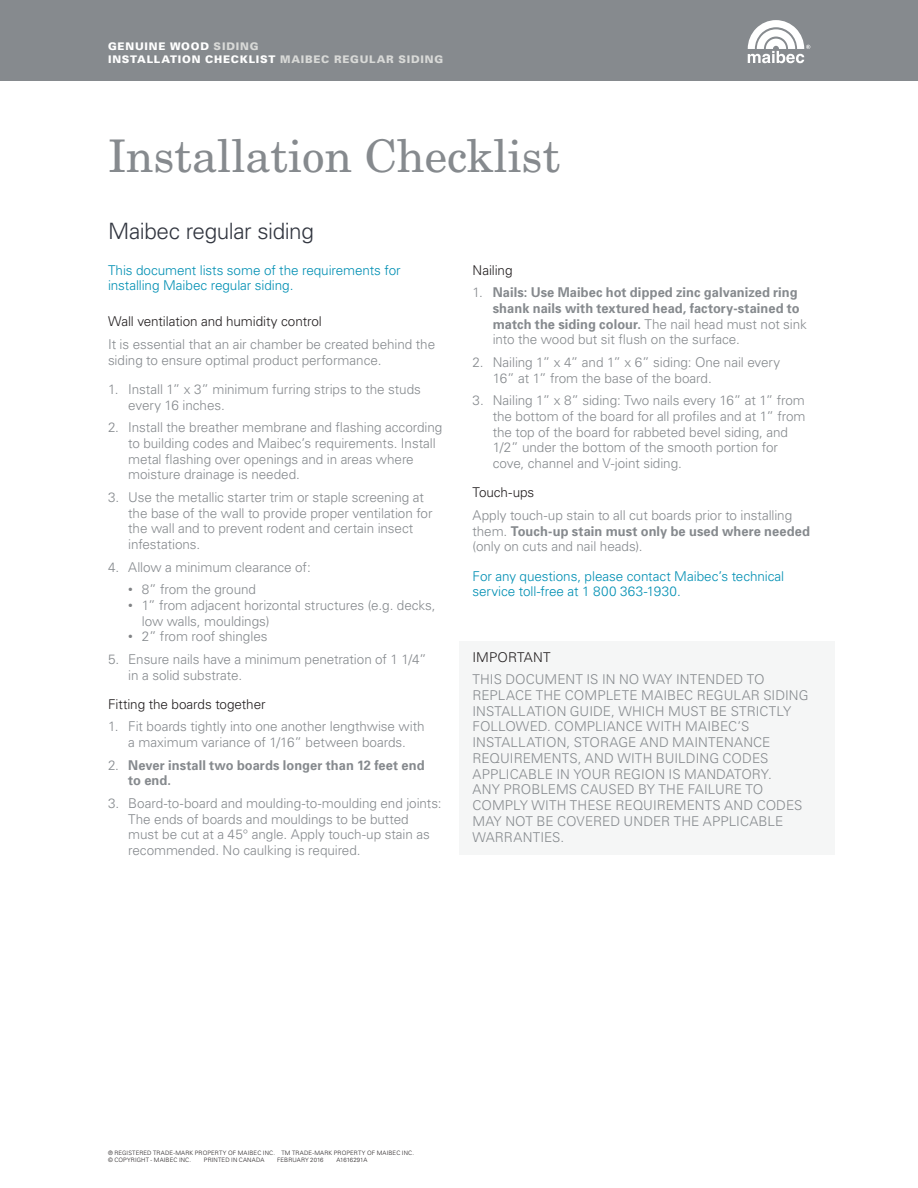
<style>
.page{position:relative;width:918px;height:1188px;background:#fff}
.page>*{position:absolute;margin:0;border:0;box-sizing:border-box;transform-origin:0 0}
.GrandTitre-Gris{font:45px "New Century Schlbk";color:#868a8e}
.Titre{font:300 22.5px "Univers";letter-spacing:-.02em;color:#323640}
.Texte_indenté{font:300 13.5px/15.8px "Univers";letter-spacing:-.005em;color:#868a8e}
.Texte{font:300 13.5px/15.8px "Univers";color:#868a8e}
.Texte_indenté-2{font:700 13.5px/15.8px "Univers";letter-spacing:.005em;color:#868a8e;scale:.95 1}
.Texte-2{font:300 13.5px/15.8px "Univers";letter-spacing:-.005em;color:#008fb3}
.SS-Titre{font:300 13.5px "Univers";letter-spacing:-.005em;color:#231f20}
.SousTitre{font:900 10.5px/13.5px "Univers";letter-spacing:.075em;color:#fff}
.Note{font:300 6px/6.8px "Univers";letter-spacing:.02em;color:#231f20}
.Note-2{font:300 6px "Univers";letter-spacing:-.01em;color:#231f20}
.s1{color:#d8d9d7}
.s2{font-weight:400;color:#808285}
.s3{font-weight:300}
.s4{font-weight:700}
</style>
<div class="page">
<div style="left:459px;top:641px;width:376px;height:214px;background:#f5f6f6"></div>
<div style="left:0;top:0;width:918px;height:81px;background:#868a8e"></div>
<svg style="left:748px;top:20px;width:62px;height:43px"></svg>
<p class="SousTitre" style="left:108px;top:39px;width:337px">GENUINE WOOD <span class="s1">SIDING<br></span>INSTALLATION CHECKLIST <span class="s1">MAIBEC REGULAR SIDING</span></p>
<p class="GrandTitre-Gris" style="left:108px;top:128px;width:454px">Installation Checklist</p>
<p class="Titre" style="left:108px;top:217px;width:207px">Maibec regular siding</p>
<p class="Texte-2" style="left:108px;top:262px;width:294px">This document lists some of the requirements for installing Maibec regular siding.</p>
<p class="SS-Titre" style="left:108px;top:313px;width:215px">Wall ventilation and humidity control</p>
<p class="Texte" style="left:108px;top:336px;width:329px">It is essential that an air chamber be created behind the siding to ensure optimal product performance.</p>
<p class="Texte_indenté" style="left:128px;top:381px;width:294px;text-indent:-20px">1. Install 1” x 3” minimum furring strips to the studs every 16 inches.</p>
<p class="Texte_indenté" style="left:128px;top:419px;width:316px;text-indent:-20px">2. Install the breather membrane and flashing according to building codes and Maibec’s requirements. Install metal flashing over openings and in areas where moisture drainage is needed.</p>
<p class="Texte_indenté" style="left:128px;top:489px;width:306px;text-indent:-20px">3. Use the metallic starter trim or staple screening at the base of the wall to provide proper ventilation for the wall and to prevent rodent and certain insect infestations.</p>
<p class="Texte_indenté" style="left:108px;top:559px;width:204px">4. Allow a minimum clearance of:</p>
<p class="Texte" style="left:128px;top:581px;width:129px"><span class="s2">•</span> 8” from the ground</p>
<p class="Texte" style="left:142px;top:597px;width:295px;text-indent:-14px"><span class="s2">•</span> 1” from adjacent horizontal structures (e.g. decks, low walls, mouldings)</p>
<p class="Texte" style="left:128px;top:628px;width:141px"><span class="s2">•</span> 2” from roof shingles</p>
<p class="Texte_indenté" style="left:128px;top:651px;width:300px;text-indent:-20px">5. Ensure nails have a minimum penetration of 1 1/4” in a solid substrate.</p>
<p class="SS-Titre" style="left:108px;top:696px;width:159px">Fitting the boards together</p>
<p class="Texte_indenté" style="left:108px;top:718px;width:318px;text-align:center">1. Fit boards tightly into one another lengthwise with a maximum variance of 1/16” between boards.</p>
<p class="Texte_indenté-2" style="left:128px;top:756px;width:314px;text-indent:-20px"><span class="s3">2.</span> Never install two boards longer than 12 feet end to end.</p>
<p class="Texte_indenté" style="left:128px;top:795px;width:315px;text-indent:-20px">3. Board-to-board and moulding-to-moulding end joints:<br>The ends of boards and mouldings to be butted must be cut at a 45° angle. Apply touch-up stain as recommended. No caulking is required.</p>
<p class="SS-Titre" style="left:472px;top:262px;width:42px">Nailing</p>
<p class="Texte_indenté-2" style="left:493px;top:284px;width:332px;text-indent:-20px"><span class="s3">1.</span> Nails: Use Maibec hot dipped zinc galvanized ring shank nails with textured head, factory-stained to match the siding colour. <span class="s3">The nail head must not sink into the wood but sit flush on the surface.</span></p>
<p class="Texte_indenté" style="left:493px;top:354px;width:289px;text-indent:-20px">2. Nailing 1” x 4” and 1” x 6” siding: One nail every<br>16” at 1” from the base of the board.</p>
<p class="Texte_indenté" style="left:493px;top:392px;width:314px;text-indent:-20px">3. Nailing 1” x 8” siding: Two nails every 16” at 1” from the bottom of the board for all profiles and at 1” from the top of the board for rabbeted bevel siding, and 1/2” under the bottom of the smooth portion for cove, channel and V-joint siding.</p>
<p class="SS-Titre" style="left:472px;top:484px;width:63px">Touch-ups</p>
<p class="Texte" style="left:472px;top:507px;width:339px">Apply touch-up stain to all cut boards prior to installing them. <span class="s4">Touch-up stain must only be used where needed </span>(only on cuts and nail heads).</p>
<p class="Texte-2" style="left:472px;top:568px;width:313px">For any questions, please contact Maibec’s technical service toll-free at 1 800 363-1930.</p>
<p class="SS-Titre" style="left:472px;top:649px;width:80px">IMPORTANT</p>
<p class="Texte" style="left:472px;top:671px;width:338px">THIS DOCUMENT IS IN NO WAY INTENDED TO REPLACE THE COMPLETE MAIBEC REGULAR SIDING INSTALLATION GUIDE, WHICH MUST BE STRICTLY FOLLOWED. COMPLIANCE WITH MAIBEC’S INSTALLATION, STORAGE AND MAINTENANCE REQUIREMENTS, AND WITH BUILDING CODES APPLICABLE IN YOUR REGION IS MANDATORY.<br>ANY PROBLEMS CAUSED BY THE FAILURE TO COMPLY WITH THESE REQUIREMENTS AND CODES MAY NOT BE COVERED UNDER THE APPLICABLE WARRANTIES.</p>
<p class="Note" style="left:108px;top:1149px;width:308px">® REGISTERED TRADE-MARK PROPERTY OF MAIBEC INC. TM TRADE-MARK PROPERTY OF MAIBEC INC. © COPYRIGHT - MAIBEC INC.</p>
<p class="Note" style="left:204px;top:1156px;width:62px">PRINTED IN CANADA</p>
<p class="Note" style="left:277px;top:1156px;width:48px">FEBRUARY 2016</p>
<p class="Note-2" style="left:336px;top:1156px;width:33px">A1616291A</p>
</div>
